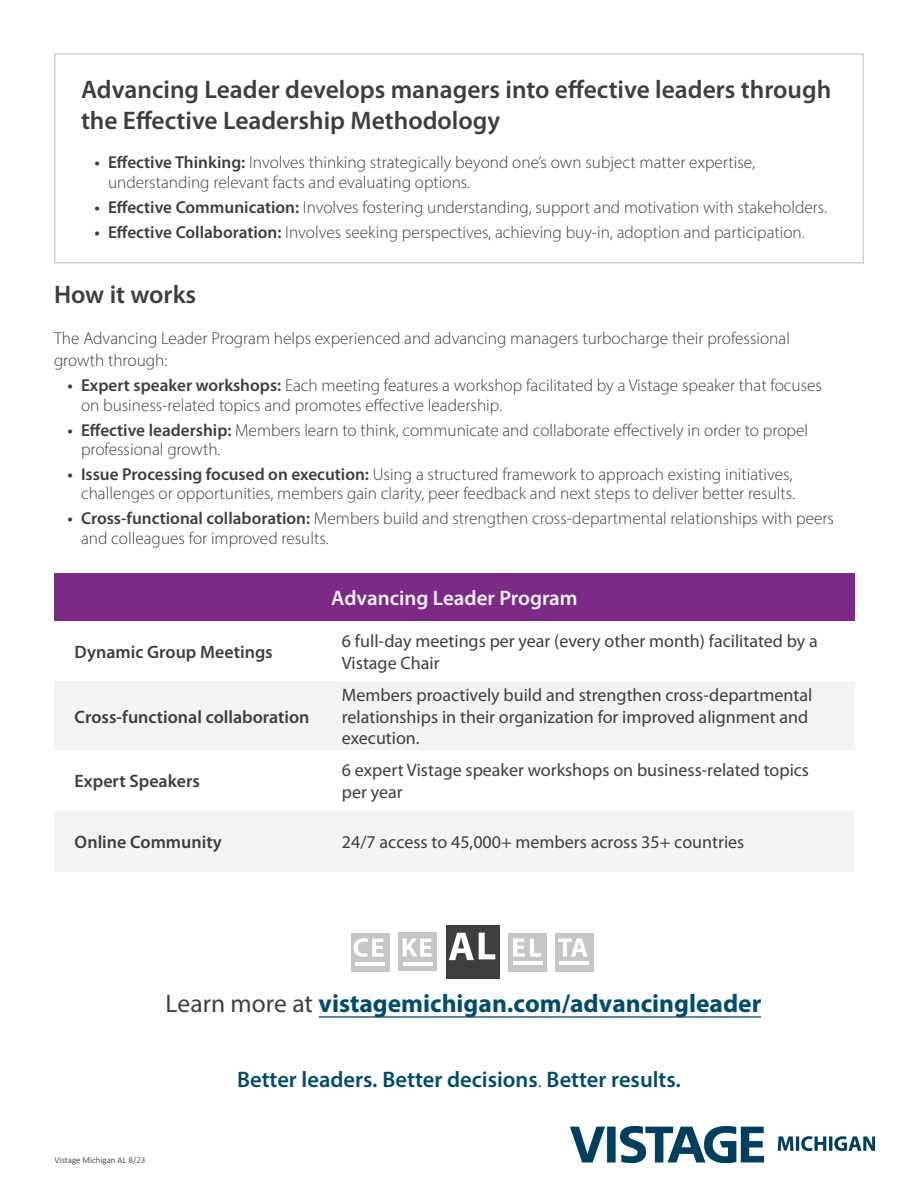
<style>
.page{position:relative;width:918px;height:1188px;background:#fff}
.page>*{position:absolute;margin:0;border:0;box-sizing:border-box;transform-origin:0 0}
.Sub_Head{font:600 25.5px/30.6px "Myriad Pro";color:#3e3e3f}
.t1{font:700 25.5px "Myriad Pro";color:#004c6d}
.t2{font:600 22.5px "Myriad Pro";color:#004c6d}
.t3{font:600 21px "Myriad Pro";color:#f2f3f4}
.t4{font:18px/21.6px "Myriad Pro";color:#3e3e3f}
.t5{font:600 18px "Myriad Pro";color:#3e3e3f}
.t6{font:300 17.25px/19.5px "Myriad Pro";color:#3e3e3f}
.t7{font:300 9px "Calibri";color:#231f20}
.s1{font-weight:600}
.s2{font-weight:400;color:#3e3e3f}
.s3{font-weight:300}
</style>
<div class="page">
<div style="left:54px;top:53px;width:810px;height:211px;border:2px solid #d1d2d4"></div>
<div style="left:54px;top:573px;width:801px;height:48px;background:#7d2987"></div>
<svg style="left:54px;top:681px;width:800px;height:190px;fill:#f2f3f4"></svg>
<div style="left:336px;top:750px;width:519px;height:61px;background:#fff"></div>
<img style="left:571px;top:1126px;width:303px;height:37px">
<hr style="left:319px;top:1016px;width:442px;height:2px;background:#004c6d">
<div style="left:351px;top:933px;width:38px;height:38px;background:#c4c6c8"></div>
<div style="left:399px;top:933px;width:38px;height:38px;background:#c4c6c8"></div>
<div style="left:509px;top:933px;width:38px;height:38px;background:#c4c6c8"></div>
<div style="left:555px;top:933px;width:38px;height:38px;background:#c4c6c8"></div>
<div style="left:446px;top:925px;width:54px;height:53px;background:#3e3e3f"></div>
<hr style="left:355px;top:962px;width:30px;height:4px;background:#fff">
<hr style="left:403px;top:962px;width:30px;height:4px;background:#fff">
<hr style="left:513px;top:961px;width:29px;height:3px;background:#fff">
<hr style="left:559px;top:961px;width:30px;height:3px;background:#fff">
<svg style="left:354px;top:938px;width:30px;height:19px"></svg>
<svg style="left:558px;top:939px;width:30px;height:18px"></svg>
<svg style="left:513px;top:939px;width:28px;height:18px"></svg>
<svg style="left:403px;top:938px;width:29px;height:19px"></svg>
<svg style="left:449px;top:933px;width:46px;height:27px"></svg>
<p class="Sub_Head" style="left:81px;top:74px;width:752px">Advancing Leader develops managers into effective leaders through the Effective Leadership Methodology</p>
<p class="t6" style="left:108px;top:153px;width:649px;text-indent:-14px"><span class="s1">• Effective Thinking:</span> Involves thinking strategically beyond one’s own subject matter expertise, understanding relevant facts and evaluating options.</p>
<p class="t6" style="left:94px;top:197px;width:734px"><span class="s1">• Effective Communication:</span> Involves fostering understanding, support and motivation with stakeholders.</p>
<p class="t6" style="left:94px;top:222px;width:712px"><span class="s1">• Effective Collaboration:</span> Involves seeking perspectives, achieving buy-in, adoption and participation.</p>
<p class="Sub_Head" style="left:54px;top:278px;width:144px">How it works</p>
<p class="t6" style="left:54px;top:327px;width:738px;line-height:21.6px">The Advancing Leader Program helps experienced and advancing managers turbocharge their professional growth through:</p>
<p class="t6" style="left:81px;top:375px;width:742px;text-indent:-14px"><span class="s1">• Expert speaker workshops:</span> Each meeting features a workshop facilitated by a Vistage speaker that focuses on business-related topics and promotes effective leadership.</p>
<p class="t6" style="left:81px;top:420px;width:729px;text-indent:-14px"><span class="s1">• Effective leadership:</span> Members learn to think, communicate and collaborate effectively in order to propel professional growth.</p>
<p class="t6" style="left:68px;top:464px;width:729px;text-align:right"><span class="s1">• Issue Processing focused on execution:</span> Using a structured framework to approach existing initiatives, challenges or opportunities, members gain clarity, peer feedback and next steps to deliver better results.</p>
<p class="t6" style="left:81px;top:509px;width:754px;text-indent:-14px"><span class="s1">• Cross-functional collaboration:</span> Members build and strengthen cross-departmental relationships with peers and colleagues for improved results.</p>
<p class="t3" style="left:331px;top:584px;width:248px">Advancing Leader Program</p>
<p class="t5" style="left:75px;top:640px;width:200px">Dynamic Group Meetings</p>
<p class="t4" style="left:342px;top:630px;width:478px">6 full-day meetings per year (every other month) facilitated by a<br>Vistage Chair</p>
<p class="t5" style="left:75px;top:705px;width:236px">Cross-functional collaboration</p>
<p class="t4" style="left:342px;top:684px;width:472px">Members proactively build and strengthen cross-departmental relationships in their organization for improved alignment and execution.</p>
<p class="t5" style="left:75px;top:770px;width:127px">Expert Speakers</p>
<p class="t4" style="left:342px;top:759px;width:469px">6 expert Vistage speaker workshops on business-related topics per year</p>
<p class="t5" style="left:75px;top:831px;width:149px">Online Community</p>
<p class="t4" style="left:342px;top:831px;width:404px">24/7 access to 45,000+ members across 35+ countries</p>
<h1 class="t1" style="left:166px;top:987px;width:597px"><span class="s2">Learn more at</span> vistagemichigan.com/advancingleader</h1>
<p class="t7" style="left:54px;top:1154px;width:93px">Vistage Michigan AL 8/23</p>
<h2 class="t2" style="left:237px;top:1065px;width:445px">Better leaders. Better decisions<span class="s3">.</span> Better results.</h2>
</div>
